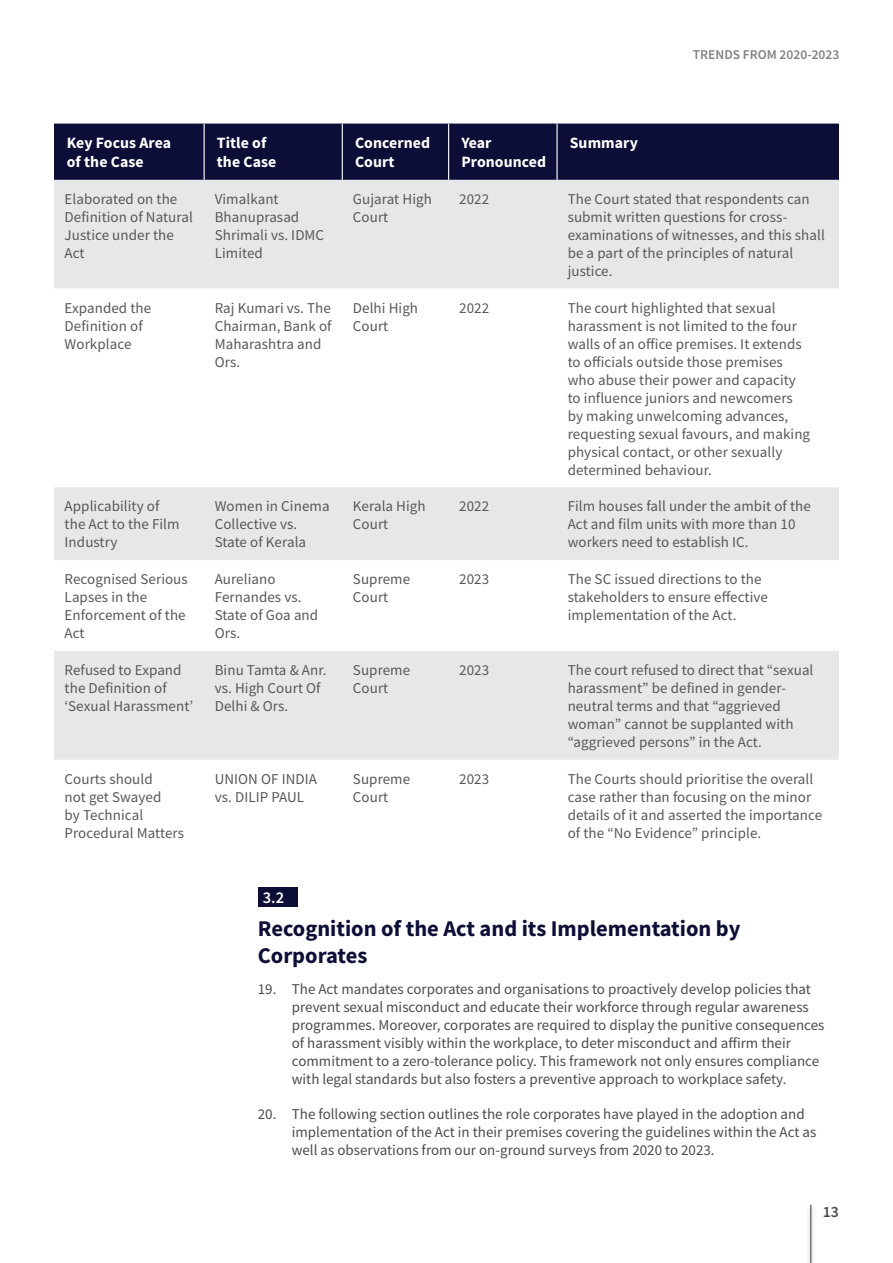
<style>
.page{position:relative;width:893px;height:1263px;background:#fff}
.page>*{position:absolute;margin:0;border:0;box-sizing:border-box;transform-origin:0 0}
.Head_1{font:700 22.5px/27px "Source Sans Pro";color:#0d0e38}
.Head_1_Numbers{font:600 16.5px "Source Sans Pro";color:#fff}
.TABLE_HEAD{font:700 15.75px/18.9px "Source Sans Pro";letter-spacing:.005em;color:#fff}
.t1{font:600 15.75px "Source Sans Pro";color:#4b4c4d}
.TABLE_TEXT{font:15px/18px "Source Sans Pro";letter-spacing:.005em;color:#57585a}
.Bullets_for_Forward{font:15px/18px "Source Sans Pro";color:#4b4c4d}
.t2{font:600 13.5px "Source Sans Pro";color:#808285}
</style>
<div class="page">
<div style="left:805px;top:1202px;width:11px;height:61px;background:#231f20;opacity:.4"></div>
<hr style="left:810px;top:1205px;width:1px;height:58px;background:#4b4c4d">
<svg style="left:54px;top:180px;width:785px;height:580px"></svg>
<div style="left:258px;top:887px;width:40px;height:20px;background:#0d0e38"></div>
<div style="left:54px;top:124px;width:785px;height:56px;background:#0d0e38"></div>
<hr style="left:204px;top:124px;width:1px;height:56px;background:#fff">
<hr style="left:342px;top:124px;width:1px;height:56px;background:#fff">
<hr style="left:448px;top:124px;width:1px;height:56px;background:#fff">
<hr style="left:556px;top:124px;width:2px;height:56px;background:#fff">
<p class="TABLE_HEAD" style="left:67px;top:133px;width:106px">Key Focus Area of the Case</p>
<p class="TABLE_HEAD" style="left:217px;top:133px;width:61px">Title of the Case</p>
<p class="TABLE_HEAD" style="left:355px;top:133px;width:77px">Concerned<br>Court</p>
<p class="TABLE_HEAD" style="left:461px;top:133px;width:86px">Year<br>Pronounced</p>
<p class="TABLE_HEAD" style="left:570px;top:133px;width:70px">Summary</p>
<p class="t2" style="left:693px;top:46px;width:148px">TRENDS FROM 2020-2023</p>
<p class="TABLE_TEXT" style="left:65px;top:190px;width:130px">Elaborated on the<br>Definition of Natural<br>Justice under the<br>Act</p>
<p class="TABLE_TEXT" style="left:215px;top:190px;width:111px">Vimalkant<br>Bhanuprasad<br>Shrimali vs. IDMC<br>Limited</p>
<p class="TABLE_TEXT" style="left:353px;top:190px;width:80px">Gujarat High<br>Court</p>
<p class="TABLE_TEXT" style="left:459px;top:190px;width:32px">2022</p>
<p class="TABLE_TEXT" style="left:568px;top:190px;width:259px">The Court stated that respondents can submit written questions for cross&shy;examinations of witnesses, and this shall be a part of the principles of natural justice.</p>
<p class="TABLE_TEXT" style="left:65px;top:298px;width:88px">Expanded the<br>Definition of<br>Workplace</p>
<p class="TABLE_TEXT" style="left:215px;top:298px;width:118px">Raj Kumari vs. The<br>Chairman, Bank of<br>Maharashtra and<br>Ors.</p>
<p class="TABLE_TEXT" style="left:353px;top:298px;width:67px">Delhi High<br>Court</p>
<p class="TABLE_TEXT" style="left:459px;top:298px;width:32px">2022</p>
<p class="TABLE_TEXT" style="left:568px;top:298px;width:244px">The court highlighted that sexual harassment is not limited to the four walls of an office premises. It extends to officials outside those premises who abuse their power and capacity to influence juniors and newcomers by making unwelcoming advances, requesting sexual favours, and making physical contact, or other sexually determined behaviour.</p>
<p class="TABLE_TEXT" style="left:65px;top:497px;width:116px">Applicability of the Act to the Film<br>Industry</p>
<p class="TABLE_TEXT" style="left:215px;top:497px;width:116px">Women in Cinema<br>Collective vs.<br>State of Kerala</p>
<p class="TABLE_TEXT" style="left:353px;top:497px;width:74px">Kerala High<br>Court</p>
<p class="TABLE_TEXT" style="left:459px;top:497px;width:32px">2022</p>
<p class="TABLE_TEXT" style="left:568px;top:497px;width:245px">Film houses fall under the ambit of the<br>Act and film units with more than 10 workers need to establish IC.</p>
<p class="TABLE_TEXT" style="left:65px;top:570px;width:125px">Recognised Serious<br>Lapses in the<br>Enforcement of the<br>Act</p>
<p class="TABLE_TEXT" style="left:215px;top:570px;width:105px">Aureliano<br>Fernandes vs.<br>State of Goa and<br>Ors.</p>
<p class="TABLE_TEXT" style="left:353px;top:570px;width:59px">Supreme<br>Court</p>
<p class="TABLE_TEXT" style="left:459px;top:570px;width:32px">2023</p>
<p class="TABLE_TEXT" style="left:568px;top:570px;width:202px">The SC issued directions to the stakeholders to ensure effective implementation of the Act.</p>
<p class="TABLE_TEXT" style="left:65px;top:661px;width:130px">Refused to Expand the Definition of ‘Sexual Harassment’</p>
<p class="TABLE_TEXT" style="left:215px;top:661px;width:113px">Binu Tamta &amp; Anr. vs. High Court Of<br>Delhi &amp; Ors.</p>
<p class="TABLE_TEXT" style="left:353px;top:661px;width:59px">Supreme<br>Court</p>
<p class="TABLE_TEXT" style="left:459px;top:661px;width:32px">2023</p>
<p class="TABLE_TEXT" style="left:568px;top:661px;width:247px">The court refused to direct that “sexual harassment” be defined in gender&shy;neutral terms and that “aggrieved woman” cannot be supplanted with “aggrieved persons” in the Act.</p>
<p class="TABLE_TEXT" style="left:65px;top:769px;width:121px">Courts should<br>not get Swayed<br>by Technical<br>Procedural Matters</p>
<p class="TABLE_TEXT" style="left:215px;top:769px;width:104px">UNION OF INDIA vs. DILIP PAUL</p>
<p class="TABLE_TEXT" style="left:353px;top:769px;width:59px">Supreme<br>Court</p>
<p class="TABLE_TEXT" style="left:459px;top:769px;width:32px">2023</p>
<p class="TABLE_TEXT" style="left:568px;top:769px;width:256px">The Courts should prioritise the overall case rather than focusing on the minor details of it and asserted the importance of the “No Evidence” principle.</p>
<p class="Head_1_Numbers" style="left:263px;top:886px;width:23px">3.2</p>
<p class="Head_1" style="left:258px;top:914px;width:484px">Recognition of the Act and its Implementation by<br>Corporates</p>
<p class="Bullets_for_Forward" style="left:292px;top:979px;width:534px;text-indent:-34px">19. The Act mandates corporates and organisations to proactively develop policies that prevent sexual misconduct and educate their workforce through regular awareness programmes. Moreover, corporates are required to display the punitive consequences of harassment visibly within the workplace, to deter misconduct and affirm their commitment to a zero-tolerance policy. This framework not only ensures compliance with legal standards but also fosters a preventive approach to workplace safety.</p>
<p class="Bullets_for_Forward" style="left:292px;top:1104px;width:526px;text-indent:-34px">20. The following section outlines the role corporates have played in the adoption and implementation of the Act in their premises covering the guidelines within the Act as well as observations from our on-ground surveys from 2020 to 2023.</p>
<p class="t1" style="left:823px;top:1201px;width:18px">13</p>
</div>
